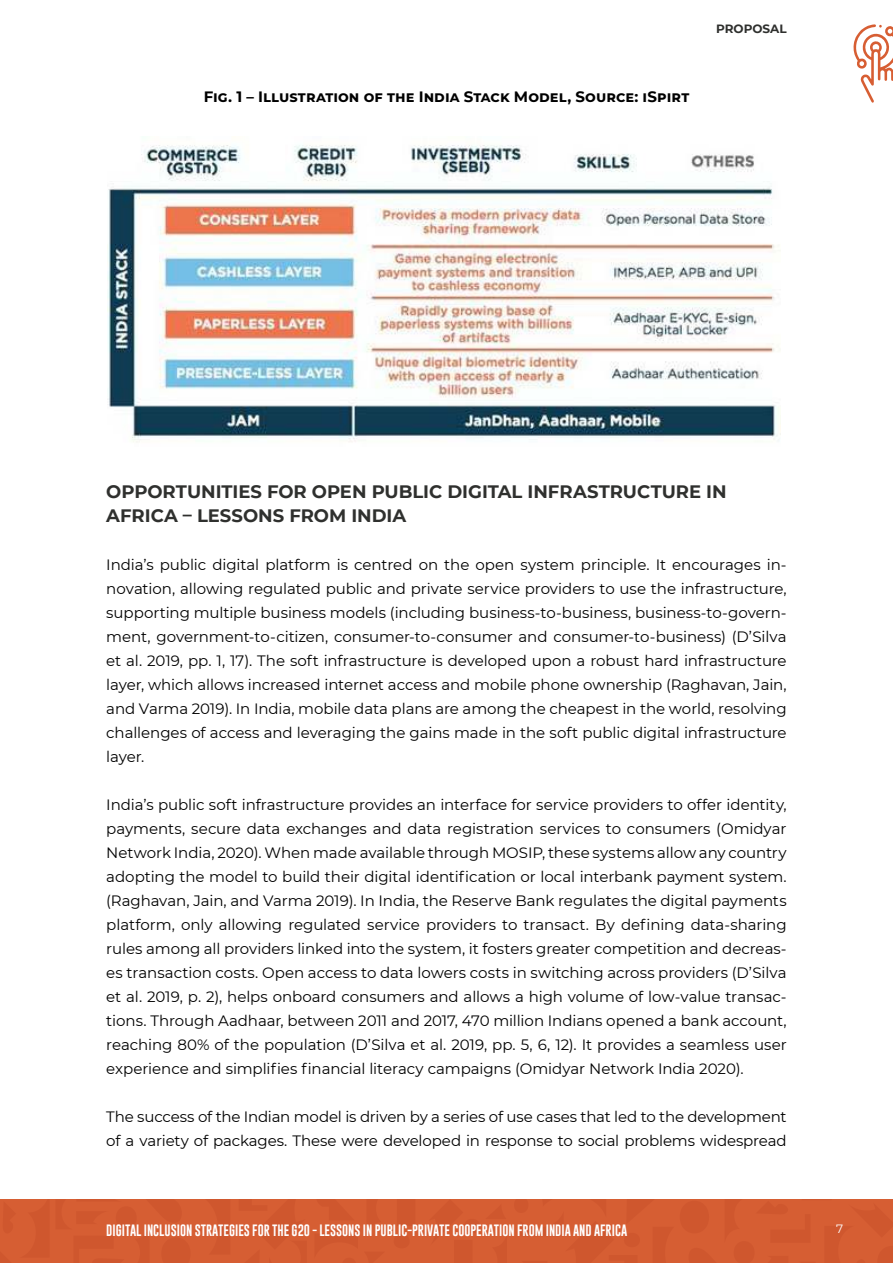
<style>
.page{position:relative;width:893px;height:1263px;background:#fff}
.page>*{position:absolute;margin:0;border:0;box-sizing:border-box;transform-origin:0 0}
.t1{font:700 18px/24px "Montserrat";color:#2f302e}
.t2{font:15px/24px "Montserrat";letter-spacing:-.01em;color:#000;text-align:justify}
.t3{font:700 15px "Montserrat";letter-spacing:.005em;color:#000}
.t4{font:12px "Gobold";color:#fff}
.t5{font:700 12px "Montserrat";color:#2f302e}
.t6{font:12px "Montserrat";color:#fff}
</style>
<div class="page">
<img style="left:108px;top:145px;width:673px;height:297px">
<div style="left:0;top:1199px;width:893px;height:64px;background:#d65e33"></div>
<svg style="left:853px;top:24px;width:40px;height:79px"></svg>
<p class="t3" style="left:204px;top:86px;width:487px">Fig. 1 – Illustration of the India Stack Model, Source: iSpirt</p>
<p class="t5" style="left:716px;top:23px;width:72px">PROPOSAL</p>
<p class="t1" style="left:106px;top:481px;width:622px">OPPORTUNITIES FOR OPEN PUBLIC DIGITAL INFRASTRUCTURE IN<br>AFRICA – LESSONS FROM INDIA</p>
<p class="t2" style="left:106px;top:552px;width:682px">India’s public digital platform is centred on the open system principle. It encourages in&shy;novation, allowing regulated public and private service providers to use the infrastructure, supporting multiple business models (including business-to-business, business-to-govern&shy;ment, government-to-citizen, consumer-to-consumer and consumer-to-business) (D’Silva et al. 2019, pp. 1, 17). The soft infrastructure is developed upon a robust hard infrastructure layer, which allows increased internet access and mobile phone ownership (Raghavan, Jain, and Varma 2019). In India, mobile data plans are among the cheapest in the world, resolving challenges of access and leveraging the gains made in the soft public digital infrastructure layer.</p>
<p class="t2" style="left:106px;top:792px;width:682px">India’s public soft infrastructure provides an interface for service providers to offer identity, payments, secure data exchanges and data registration services to consumers (Omidyar Network India, 2020). When made available through MOSIP, these systems allow any country adopting the model to build their digital identification or local interbank payment system. (Raghavan, Jain, and Varma 2019). In India, the Reserve Bank regulates the digital payments platform, only allowing regulated service providers to transact. By defining data-sharing rules among all providers linked into the system, it fosters greater competition and decreas&shy;es transaction costs. Open access to data lowers costs in switching across providers (D’Silva et al. 2019, p. 2), helps onboard consumers and allows a high volume of low-value transac&shy;tions. Through Aadhaar, between 2011 and 2017, 470 million Indians opened a bank account, reaching 80% of the population (D’Silva et al. 2019, pp. 5, 6, 12). It provides a seamless user experience and simplifies financial literacy campaigns (Omidyar Network India 2020).</p>
<p class="t2" style="left:106px;top:1105px;width:682px">The success of the Indian model is driven by a series of use cases that led to the development of a variety of packages. These were developed in response to social problems widespread</p>
<p class="t4" style="left:106px;top:1225px;width:522px">DIGITAL INCLUSION STRATEGIES FOR THE G20 - LESSONS IN PUBLIC-PRIVATE COOPERATION FROM INDIA AND AFRICA</p>
<p class="t6" style="left:836px;top:1223px;width:9px">7</p>
</div>
